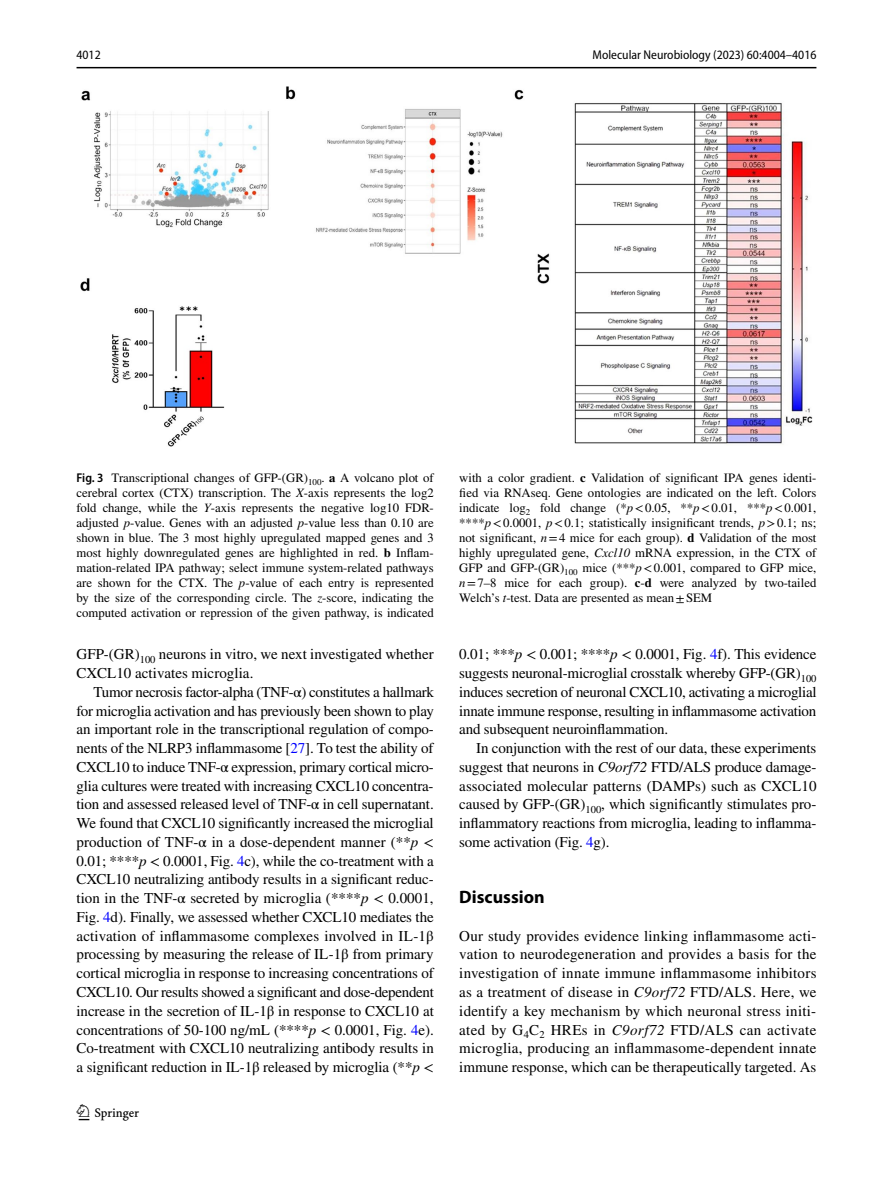
<style>
.page{position:relative;width:893px;height:1187px;background:#fff}
.page>*{position:absolute;margin:0;border:0;box-sizing:border-box;transform-origin:0 0}
.t1{font:22.5px "Springnew Regular 3";color:#000}
.t2{font:700 18px "Myriad Pro";color:#000}
.t3{font:15px/18.8px "STIX";letter-spacing:-.01em;color:#000;text-align:justify}
.t4{font:12.75px/15px "STIX";color:#000;text-align:justify}
.t5{font:semi-condensed 12.75px "Myriad Pro";color:#000}
.s1{font-family:"Myriad Pro";font-weight:600;font-stretch:semi-condensed}
.s2{font-weight:700}
.s3{font-style:italic}
.s4{color:#00f}
</style>
<div class="page">
<hr style="left:77px;top:67px;width:739px;height:1px;background:#000">
<img style="left:81px;top:87px;width:731px;height:360px">
<p class="t5" style="left:77px;top:48px;width:26px">4012</p>
<p class="t5" style="left:593px;top:48px;width:225px">Molecular Neurobiology (2023) 60:4004–4016</p>
<p class="t4" style="left:77px;top:471px;width:359px"><span class="s1">Fig. 3</span> Transcriptional changes of GFP-(GR)<sub>100</sub>. <span class="s2">a</span> A volcano plot of cerebral cortex (CTX) transcription. The <span class="s3">X</span>-axis represents the log2 fold change, while the <span class="s3">Y</span>-axis represents the negative log10 FDR&shy;adjusted <span class="s3">p</span>-value. Genes with an adjusted <span class="s3">p</span>-value less than 0.10 are shown in blue. The 3 most highly upregulated mapped genes and 3 most highly downregulated genes are highlighted in red. <span class="s2">b</span> Inflam&shy;mation-related IPA pathway; select immune system-related pathways are shown for the CTX. The <span class="s3">p</span>-value of each entry is represented by the size of the corresponding circle. The <span class="s3">z</span>-score, indicating the computed activation or repression of the given pathway, is indicated</p>
<p class="t4" style="left:459px;top:471px;width:359px">with a color gradient. <span class="s2">c</span> Validation of significant IPA genes identi&shy;fied via RNAseq. Gene ontologies are indicated on the left. Colors indicate log<sub>2</sub> fold change (*<span class="s3">p</span>&lt;0.05, **<span class="s3">p</span>&lt;0.01, ***<span class="s3">p</span>&lt;0.001, ****<span class="s3">p</span>&lt;0.0001, <span class="s3">p</span>&lt;0.1; statistically insignificant trends, <span class="s3">p</span>&gt;0.1; ns; not significant, <span class="s3">n</span>=4 mice for each group). <span class="s2">d</span> Validation of the most highly upregulated gene, <span class="s3">Cxcl10</span> mRNA expression, in the CTX of GFP and GFP-(GR)<sub>100</sub> mice (***<span class="s3">p</span>&lt;0.001, compared to GFP mice, <span class="s3">n</span>=7–8 mice for each group). <span class="s2">c</span>-<span class="s2">d</span> were analyzed by two-tailed Welch’s <span class="s3">t</span>-test. Data are presented as mean±SEM</p>
<p class="t3" style="left:77px;top:646px;width:359px">GFP-(GR)<sub>100</sub> neurons in vitro, we next investigated whether<br>CXCL10 activates microglia.</p>
<p class="t3" style="left:77px;top:683px;width:359px;text-indent:17px">Tumor necrosis factor-alpha (TNF-α) constitutes a hallmark for microglia activation and has previously been shown to play an important role in the transcriptional regulation of compo&shy;nents of the NLRP3 inflammasome [<span class="s4">27</span>]. To test the ability of CXCL10 to induce TNF-α expression, primary cortical micro&shy;glia cultures were treated with increasing CXCL10 concentra&shy;tion and assessed released level of TNF-α in cell supernatant.<br>We found that CXCL10 significantly increased the microglial production of TNF-α in a dose-dependent manner (**<span class="s3">p</span> &lt; 0.01; ****<span class="s3">p</span> &lt; 0.0001, Fig. <span class="s4">4</span>c), while the co-treatment with a CXCL10 neutralizing antibody results in a significant reduc&shy;tion in the TNF-α secreted by microglia (****<span class="s3">p</span> &lt; 0.0001, Fig. <span class="s4">4</span>d). Finally, we assessed whether CXCL10 mediates the activation of inflammasome complexes involved in IL-1β processing by measuring the release of IL-1β from primary cortical microglia in response to increasing concentrations of CXCL10. Our results showed a significant and dose-dependent increase in the secretion of IL-1β in response to CXCL10 at concentrations of 50-100 ng/mL (****<span class="s3">p</span> &lt; 0.0001, Fig. <span class="s4">4</span>e).<br>Co-treatment with CXCL10 neutralizing antibody results in a significant reduction in IL-1β released by microglia (**<span class="s3">p</span> &lt;</p>
<h1 class="t1" style="left:79px;top:1104px;width:62px">1 3</h1>
<p class="t3" style="left:459px;top:646px;width:359px">0.01; ***<span class="s3">p</span> &lt; 0.001; ****<span class="s3">p</span> &lt; 0.0001, Fig. <span class="s4">4</span>f). This evidence suggests neuronal-microglial crosstalk whereby GFP-(GR)<sub>100 </sub>induces secretion of neuronal CXCL10, activating a microglial innate immune response, resulting in inflammasome activation and subsequent neuroinflammation.</p>
<p class="t3" style="left:459px;top:739px;width:359px;text-indent:17px">In conjunction with the rest of our data, these experiments suggest that neurons in <span class="s3">C9orf72</span> FTD/ALS produce damage&shy;associated molecular patterns (DAMPs) such as CXCL10 caused by GFP-(GR)<sub>100</sub>, which significantly stimulates pro&shy;inflammatory reactions from microglia, leading to inflamma&shy;some activation (Fig. <span class="s4">4</span>g).</p>
<p class="t2" style="left:459px;top:885px;width:87px">Discussion</p>
<p class="t3" style="left:459px;top:927px;width:359px">Our study provides evidence linking inflammasome acti&shy;vation to neurodegeneration and provides a basis for the investigation of innate immune inflammasome inhibitors as a treatment of disease in <span class="s3">C9orf72</span> FTD/ALS. Here, we identify a key mechanism by which neuronal stress initi&shy;ated by G<sub>4</sub>C<sub>2</sub> HREs in <span class="s3">C9orf72</span> FTD/ALS can activate microglia, producing an inflammasome-dependent innate immune response, which can be therapeutically targeted. As</p>
</div>
